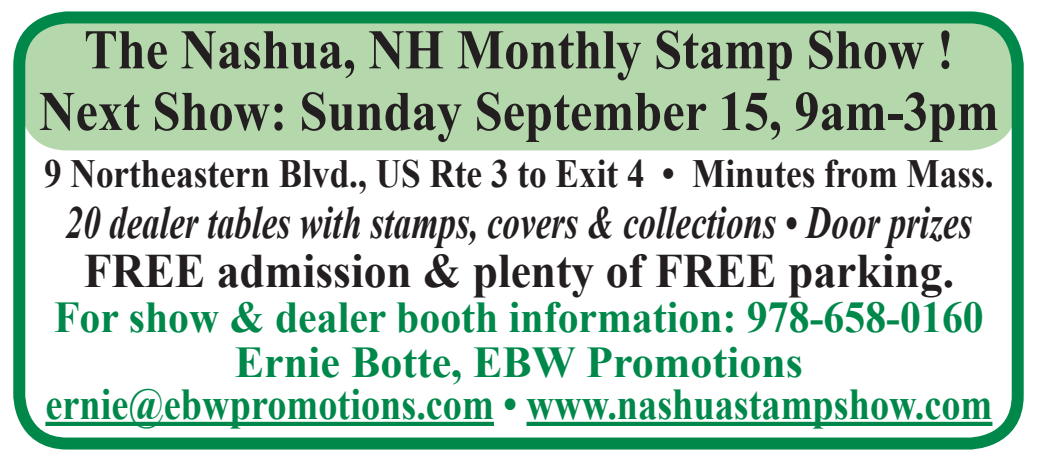
<style>
.page{position:relative;width:1037px;height:461px;background:#fff}
.page>*{position:absolute;margin:0;border:0;box-sizing:border-box;transform-origin:0 0}
.Normal_copy{font:700 56px "Times New Roman";color:#231f20;scale:.9 1}
.Normal_copy-2{font:700 48px "Times New Roman";color:#231f20;scale:.95 1}
.Normal_copy-3{font:italic 700 46px "Times New Roman";color:#231f20;scale:.76 1}
.Normal_copy-4{font:700 44px "Times New Roman";color:#00884b;scale:.87 1}
.Normal_copy-5{font:700 44px "Times New Roman";color:#00884b;scale:.95 1}
.Normal_copy-6{font:700 44px "Times New Roman";color:#00884b}
.Normal_copy-7{font:700 40px "Times New Roman";color:#231f20;scale:.88 1}
</style>
<div class="page">
<div style="left:19px;top:17px;width:999px;height:133px;background:#b5d7ac;border-radius:48px"></div>
<div style="left:13px;top:11px;width:1011px;height:438px;border:12px solid #00884b;border-radius:48px"></div>
<hr style="left:45px;top:422px;width:449px;height:4px;background:#00884b">
<hr style="left:526px;top:422px;width:466px;height:4px;background:#00884b">
<p class="Normal_copy" style="left:84px;top:11px;width:968px">The Nashua, NH Monthly Stamp Show !</p>
<p class="Normal_copy" style="left:39px;top:72px;width:1068px">Next Show: Sunday September 15, 9am-3pm</p>
<p class="Normal_copy-7" style="left:44px;top:146px;width:1080px">9 Northeastern Blvd., US Rte 3 to Exit 4 • Minutes from Mass.</p>
<p class="Normal_copy-3" style="left:66px;top:191px;width:1194px">20 dealer tables with stamps, covers &amp; collections • Door prizes</p>
<p class="Normal_copy-2" style="left:84px;top:238px;width:918px">FREE admission &amp; plenty of FREE parking.</p>
<p class="Normal_copy-5" style="left:54px;top:287px;width:980px">For show &amp; dealer booth information: 978-658-0160</p>
<p class="Normal_copy-6" style="left:235px;top:332px;width:569px">Ernie Botte, EBW Promotions</p>
<p class="Normal_copy-4" style="left:45px;top:374px;width:1090px">ernie@ebwpromotions.com • www.nashuastampshow.com</p>
</div>
